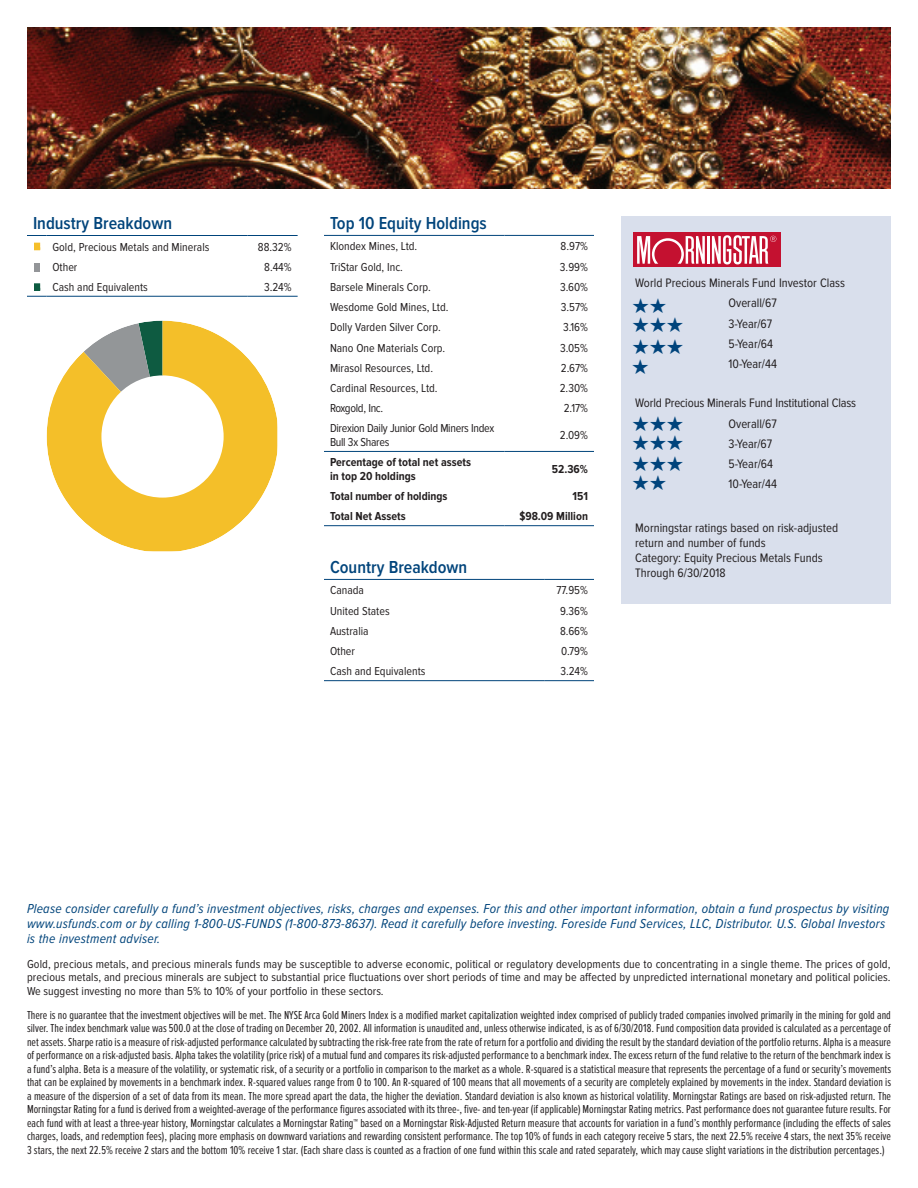
<style>
.page{position:relative;width:918px;height:1188px;background:#fff}
.page>*{position:absolute;margin:0;border:0;box-sizing:border-box;transform-origin:0 0}
.t1{font:21px/20px "Zapf Dingbats";color:#00447c}
.Blue_header{font:600 18px "Proxima Nova Cond";color:#00447b}
.table_disclosure{font:italic 13.5px/15px "Proxima Nova Cond";letter-spacing:.015em;color:#00447b}
.t2{font:12.75px/20.2px "Proxima Nova Cond";color:#231f20}
.small_disclosure{font:12px/13.5px "Proxima Nova Ex Cn";color:#231f20;text-align:justify}
.table_disclosure-2{font:12px/13.5px "Proxima Nova Cond";color:#231f20;text-align:justify}
.table_copy{font:12px "Proxima Nova Cond";color:#231f20}
.table_copy-2{font:700 12px/13.5px "Proxima Nova Cond";color:#231f20}
.table_copy-3{font:12px/13.5px "Proxima Nova Cond";letter-spacing:-.025em;color:#231f20}
</style>
<div class="page">
<img style="left:27px;top:27px;width:864px;height:162px">
<hr style="left:324px;top:451px;width:180px;height:1px;background:#00447b">
<hr style="left:504px;top:451px;width:90px;height:1px;background:#00447b">
<hr style="left:324px;top:235px;width:180px;height:1px;background:#00447b">
<hr style="left:504px;top:235px;width:90px;height:1px;background:#00447b">
<hr style="left:324px;top:525px;width:180px;height:1px;background:#00447b">
<hr style="left:504px;top:525px;width:90px;height:1px;background:#00447b">
<svg style="left:27px;top:235px;width:19px;height:1px"></svg>
<hr style="left:46px;top:235px;width:201px;height:1px;background:#00447b">
<hr style="left:247px;top:235px;width:51px;height:1px;background:#00447b">
<hr style="left:46px;top:296px;width:201px;height:1px;background:#00447b">
<hr style="left:247px;top:296px;width:51px;height:1px;background:#00447b">
<hr style="left:324px;top:579px;width:221px;height:1px;background:#00447b">
<hr style="left:545px;top:579px;width:49px;height:1px;background:#00447b">
<hr style="left:324px;top:680px;width:221px;height:1px;background:#00447b">
<hr style="left:545px;top:680px;width:49px;height:1px;background:#00447b">
<svg style="left:27px;top:283px;width:19px;height:14px"></svg>
<svg style="left:35px;top:243px;width:5px;height:7px"></svg>
<div style="left:35px;top:263px;width:5px;height:8px;background:#939598"></div>
<svg style="left:47px;top:321px;width:230px;height:230px"></svg>
<div style="left:621px;top:216px;width:270px;height:388px;background:#d9dfec"></div>
<div style="left:633px;top:233px;width:147px;height:34px;background:#c41130"></div>
<hr style="left:707px;top:236px;width:3px;height:28px;background:#fff">
<svg style="left:637px;top:236px;width:68px;height:28px"></svg>
<svg style="left:712px;top:235px;width:64px;height:29px"></svg>
<p class="Blue_header" style="left:33px;top:213px;width:141px">Industry Breakdown</p>
<p class="table_copy" style="left:52px;top:240px;width:158px">Gold, Precious Metals and Minerals</p>
<p class="table_copy" style="left:258px;top:240px;width:35px">88.32%</p>
<p class="table_copy" style="left:52px;top:260px;width:27px">Other</p>
<p class="table_copy" style="left:264px;top:260px;width:29px">8.44%</p>
<p class="table_copy" style="left:52px;top:280px;width:97px">Cash and Equivalents</p>
<p class="table_copy" style="left:264px;top:280px;width:29px">3.24%</p>
<p class="Blue_header" style="left:330px;top:213px;width:158px">Top 10 Equity Holdings</p>
<p class="table_copy" style="left:330px;top:240px;width:89px">Klondex Mines, Ltd.</p>
<p class="table_copy" style="left:561px;top:240px;width:29px">8.97%</p>
<p class="table_copy" style="left:330px;top:260px;width:74px">TriStar Gold, Inc.</p>
<p class="table_copy" style="left:560px;top:260px;width:30px">3.99%</p>
<p class="table_copy" style="left:330px;top:280px;width:102px">Barsele Minerals Corp.</p>
<p class="table_copy" style="left:560px;top:280px;width:29px">3.60%</p>
<p class="table_copy" style="left:330px;top:300px;width:120px">Wesdome Gold Mines, Ltd.</p>
<p class="table_copy" style="left:561px;top:300px;width:29px">3.57%</p>
<p class="table_copy" style="left:330px;top:321px;width:112px">Dolly Varden Silver Corp.</p>
<p class="table_copy" style="left:563px;top:321px;width:26px">3.16%</p>
<p class="table_copy" style="left:330px;top:341px;width:117px">Nano One Materials Corp.</p>
<p class="table_copy" style="left:560px;top:341px;width:29px">3.05%</p>
<p class="table_copy" style="left:330px;top:361px;width:105px">Mirasol Resources, Ltd.</p>
<p class="table_copy" style="left:561px;top:361px;width:29px">2.67%</p>
<p class="table_copy" style="left:330px;top:381px;width:109px">Cardinal Resources, Ltd.</p>
<p class="table_copy" style="left:560px;top:381px;width:30px">2.30%</p>
<p class="table_copy-3" style="left:330px;top:402px;width:55px">Roxgold, Inc.</p>
<p class="table_copy" style="left:564px;top:402px;width:26px">2.17%</p>
<p class="table_copy-3" style="left:330px;top:422px;width:166px">Direxion Daily Junior Gold Miners Index<br>Bull 3x Shares</p>
<p class="table_copy" style="left:560px;top:429px;width:30px">2.09%</p>
<p class="table_copy-2" style="left:330px;top:456px;width:142px">Percentage of total net assets in top 20 holdings</p>
<p class="table_copy-2" style="left:552px;top:463px;width:38px">52.36%</p>
<p class="table_copy-2" style="left:330px;top:490px;width:119px">Total number of holdings</p>
<p class="table_copy-2" style="left:573px;top:490px;width:17px">151</p>
<p class="table_copy-2" style="left:330px;top:510px;width:77px">Total Net Assets</p>
<p class="table_copy-2" style="left:519px;top:510px;width:70px">$98.09 Million</p>
<p class="Blue_header" style="left:330px;top:557px;width:139px">Country Breakdown</p>
<p class="table_copy" style="left:330px;top:584px;width:35px">Canada</p>
<p class="table_copy" style="left:556px;top:584px;width:33px">77.95%</p>
<p class="table_copy" style="left:330px;top:604px;width:61px">United States</p>
<p class="table_copy" style="left:560px;top:604px;width:29px">9.36%</p>
<p class="table_copy" style="left:330px;top:624px;width:40px">Australia</p>
<p class="table_copy" style="left:560px;top:624px;width:29px">8.66%</p>
<p class="table_copy" style="left:330px;top:644px;width:27px">Other</p>
<p class="table_copy" style="left:561px;top:644px;width:28px">0.79%</p>
<p class="table_copy" style="left:330px;top:664px;width:97px">Cash and Equivalents</p>
<p class="table_copy" style="left:560px;top:664px;width:29px">3.24%</p>
<p class="t2" style="left:729px;top:273px;width:118px;text-indent:-93px">World Precious Minerals Fund Investor Class<br>Overall/67<br>3-Year/67<br>5-Year/64<br>10-Year/44</p>
<p class="t2" style="left:729px;top:392px;width:129px;text-indent:-93px">World Precious Minerals Fund Institutional Class<br>Overall/67<br>3-Year/67<br>5-Year/64<br>10-Year/44</p>
<p class="t2" style="left:635px;top:521px;width:204px;line-height:15px">Morningstar ratings based on risk-adjusted return and number of funds<br>Category: Equity Precious Metals Funds<br>Through 6/30/2018</p>
<h1 class="t1" style="left:632px;top:315px;width:53px">★★★</h1>
<h1 class="t1" style="left:632px;top:337px;width:53px">★★★ ★</h1>
<h1 class="t1" style="left:632px;top:414px;width:53px">★★★</h1>
<h1 class="t1" style="left:632px;top:433px;width:53px">★★★</h1>
<h1 class="t1" style="left:632px;top:454px;width:53px">★★★</h1>
<p class="table_disclosure" style="left:27px;top:902px;width:864px">Please consider carefully a fund’s investment objectives, risks, charges and expenses. For this and other important information, obtain a fund prospectus by visiting www.usfunds.com or by calling 1-800-US-FUNDS (1-800-873-8637). Read it carefully before investing. Foreside Fund Services, LLC, Distributor. U.S. Global Investors is the investment adviser.</p>
<p class="table_disclosure-2" style="left:27px;top:957px;width:865px">Gold, precious metals, and precious minerals funds may be susceptible to adverse economic, political or regulatory developments due to concentrating in a single theme. The prices of gold, precious metals, and precious minerals are subject to substantial price fluctuations over short periods of time and may be affected by unpredicted international monetary and political policies.<br>We suggest investing no more than 5% to 10% of your portfolio in these sectors.</p>
<p class="small_disclosure" style="left:27px;top:1008px;width:866px">There is no guarantee that the investment objectives will be met. The NYSE Arca Gold Miners Index is a modified market capitalization weighted index comprised of publicly traded companies involved primarily in the mining for gold and silver. The index benchmark value was 500.0 at the close of trading on December 20, 2002. All information is unaudited and, unless otherwise indicated, is as of 6/30/2018. Fund composition data provided is calculated as a percentage of net assets. Sharpe ratio is a measure of risk-adjusted performance calculated by subtracting the risk-free rate from the rate of return for a portfolio and dividing the result by the standard deviation of the portfolio returns. Alpha is a measure of performance on a risk-adjusted basis. Alpha takes the volatility (price risk) of a mutual fund and compares its risk-adjusted performance to a benchmark index. The excess return of the fund relative to the return of the benchmark index is a fund’s alpha. Beta is a measure of the volatility, or systematic risk, of a security or a portfolio in comparison to the market as a whole. R-squared is a statistical measure that represents the percentage of a fund or security’s movements that can be explained by movements in a benchmark index. R-squared values range from 0 to 100. An R-squared of 100 means that all movements of a security are completely explained by movements in the index. Standard deviation is a measure of the dispersion of a set of data from its mean. The more spread apart the data, the higher the deviation. Standard deviation is also known as historical volatility. Morningstar Ratings are based on risk-adjusted return. The Morningstar Rating for a fund is derived from a weighted-average of the performance figures associated with its three-, five- and ten-year (if applicable) Morningstar Rating metrics. Past performance does not guarantee future results. For each fund with at least a three-year history, Morningstar calculates a Morningstar Rating™ based on a Morningstar Risk-Adjusted Return measure that accounts for variation in a fund’s monthly performance (including the effects of sales charges, loads, and redemption fees), placing more emphasis on downward variations and rewarding consistent performance. The top 10% of funds in each category receive 5 stars, the next 22.5% receive 4 stars, the next 35% receive 3 stars, the next 22.5% receive 2 stars and the bottom 10% receive 1 star. (Each share class is counted as a fraction of one fund within this scale and rated separately, which may cause slight variations in the distribution percentages.)</p>
</div>
